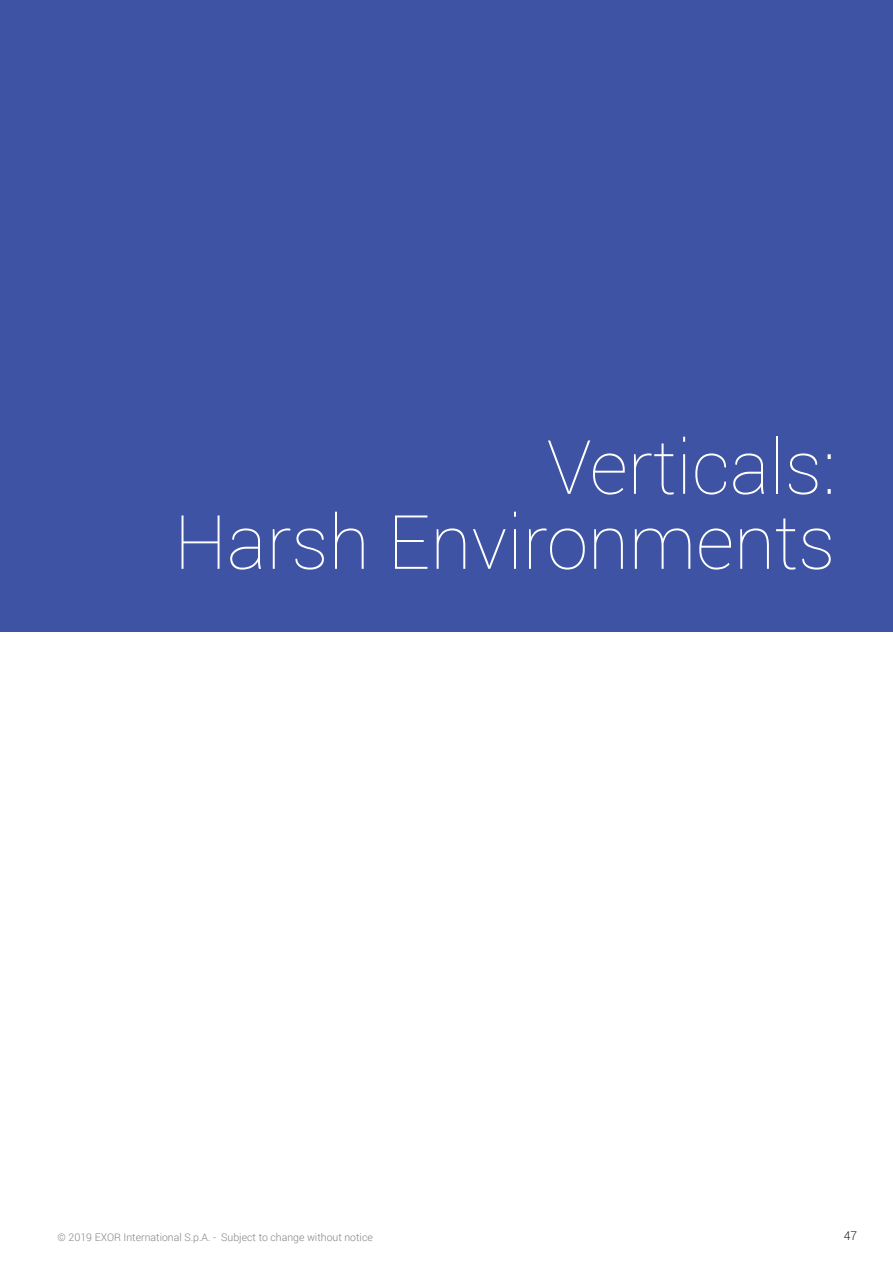
<style>
.page{position:relative;width:893px;height:1263px;background:#fff}
.page>*{position:absolute;margin:0;border:0;box-sizing:border-box;transform-origin:0 0}
.t1{font:100 75px/75px "Roboto";color:#fff;text-align:right}
.t2{font:300 12px "Roboto";color:#231f20}
.t3{font:300 10.5px "Roboto";color:#808285}
</style>
<div class="page">
<div style="left:0;top:0;width:893px;height:631px;background:#3e53a3"></div>
<h1 class="t1" style="left:174px;top:427px;width:663px">Verticals:<br>Harsh Environments</h1>
<p class="t3" style="left:58px;top:1230px;width:317px">© 2019 EXOR International S.p.A. - Subject to change without notice</p>
<p class="t2" style="left:844px;top:1228px;width:15px">47</p>
</div>
